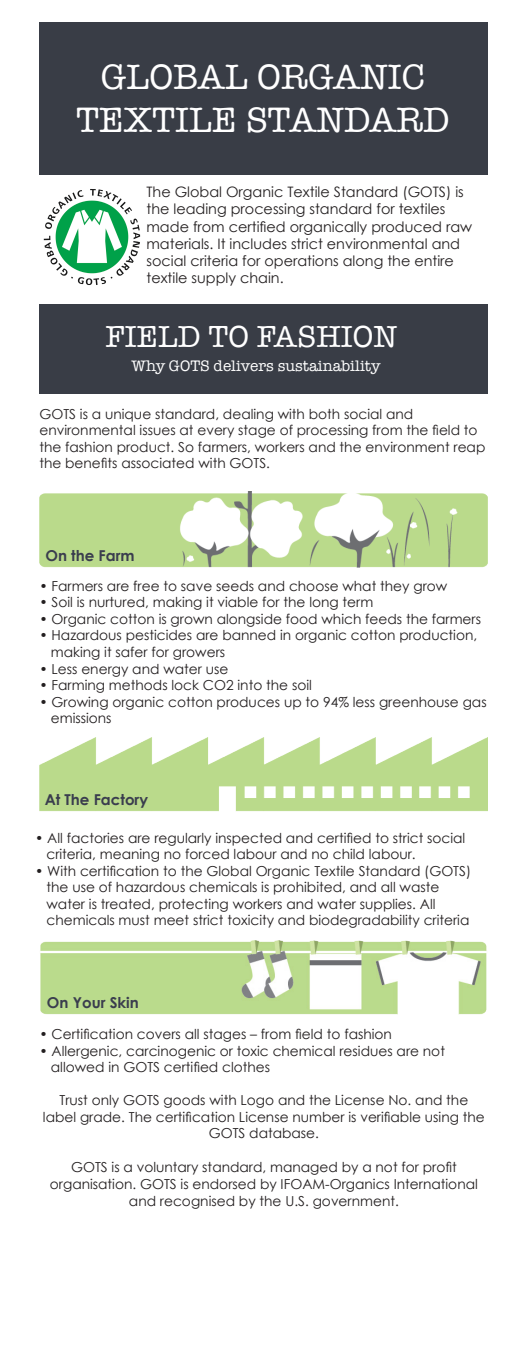
<style>
.page{position:relative;width:527px;height:1370px;background:#fff}
.page>*{position:absolute;margin:0;border:0;box-sizing:border-box;transform-origin:0 0}
.t1{font:36.25px/43.5px "American Typewriter";color:#fff;text-align:center}
.t2{font:31.25px "American Typewriter";color:#fff}
.t3{font:15.62px "American Typewriter";color:#fff}
.t4{font:700 15px "Century Gothic";color:#3a3d4e}
.t5{font:14.38px "Century Gothic";color:#231f20}
.t6{font:13.75px/16.5px "Century Gothic";color:#231f20}
</style>
<div class="page">
<div style="left:39px;top:22px;width:448px;height:153px;background:#393d46"></div>
<div style="left:39px;top:304px;width:448px;height:90px;background:#393d46"></div>
<img style="left:43px;top:189px;width:98px;height:96px">
<img style="left:39px;top:492px;width:448px;height:75px">
<img style="left:39px;top:737px;width:448px;height:75px">
<img style="left:40px;top:940px;width:446px;height:74px">
<p class="t1" style="left:76px;top:54px;width:374px">GLOBAL ORGANIC<br>TEXTILE STANDARD</p>
<p class="t5" style="left:146px;top:182px;width:318px">The Global Organic Textile Standard (GOTS) is</p>
<p class="t5" style="left:146px;top:199px;width:300px">the leading processing standard for textiles</p>
<p class="t5" style="left:146px;top:216px;width:327px">made from certified organically produced raw</p>
<p class="t5" style="left:146px;top:233px;width:315px">materials. It includes strict environmental and</p>
<p class="t5" style="left:146px;top:251px;width:309px">social criteria for operations along the entire</p>
<p class="t5" style="left:146px;top:268px;width:139px">textile supply chain.</p>
<p class="t2" style="left:105px;top:313px;width:293px">FIELD TO FASHION</p>
<p class="t3" style="left:131px;top:354px;width:250px">Why GOTS delivers sustainability</p>
<p class="t6" style="left:39px;top:405px;width:375px">GOTS is a unique standard, dealing with both social and</p>
<p class="t6" style="left:39px;top:422px;width:447px">environmental issues at every stage of processing from the field to the fashion product. So farmers, workers and the environment reap the benefits associated with GOTS.</p>
<p class="t4" style="left:45px;top:544px;width:91px">On the Farm</p>
<p class="t6" style="left:39px;top:577px;width:409px">• Farmers are free to save seeds and choose what they grow</p>
<p class="t6" style="left:39px;top:594px;width:335px">• Soil is nurtured, making it viable for the long term</p>
<p class="t6" style="left:39px;top:610px;width:443px">• Organic cotton is grown alongside food which feeds the farmers</p>
<p class="t6" style="left:51px;top:627px;width:427px;text-indent:-11px">• Hazardous pesticides are banned in organic cotton production, making it safer for growers</p>
<p class="t6" style="left:39px;top:660px;width:190px">• Less energy and water use</p>
<p class="t6" style="left:39px;top:676px;width:274px">• Farming methods lock CO2 into the soil</p>
<p class="t6" style="left:51px;top:693px;width:437px;text-indent:-11px">• Growing organic cotton produces up to 94% less greenhouse gas emissions</p>
<p class="t4" style="left:45px;top:788px;width:105px">At The Factory</p>
<p class="t6" style="left:46px;top:829px;width:420px;text-indent:-11px">• All factories are regularly inspected and certified to strict social criteria, meaning no forced labour and no child labour.</p>
<p class="t6" style="left:46px;top:862px;width:425px;text-indent:-11px">• With certification to the Global Organic Textile Standard (GOTS) the use of hazardous chemicals is prohibited, and all waste</p>
<p class="t6" style="left:46px;top:895px;width:390px">water is treated, protecting workers and water supplies. All</p>
<p class="t6" style="left:46px;top:911px;width:424px">chemicals must meet strict toxicity and biodegradability criteria</p>
<p class="t4" style="left:47px;top:990px;width:93px">On Your Skin</p>
<p class="t6" style="left:39px;top:1025px;width:354px">• Certification covers all stages – from field to fashion</p>
<p class="t6" style="left:39px;top:1042px;width:406px">• Allergenic, carcinogenic or toxic chemical residues are not</p>
<p class="t6" style="left:51px;top:1058px;width:221px">allowed in GOTS certified clothes</p>
<p class="t6" style="left:59px;top:1091px;width:410px">Trust only GOTS goods with Logo and the License No. and the</p>
<p class="t6" style="left:43px;top:1108px;width:443px;text-align:center">label grade. The certification License number is verifiable using the<br>GOTS database.</p>
<p class="t6" style="left:71px;top:1158px;width:387px">GOTS is a voluntary standard, managed by a not for profit</p>
<p class="t6" style="left:50px;top:1175px;width:429px;text-align:center">organisation. GOTS is endorsed by IFOAM-Organics International and recognised by the U.S. government.</p>
</div>
